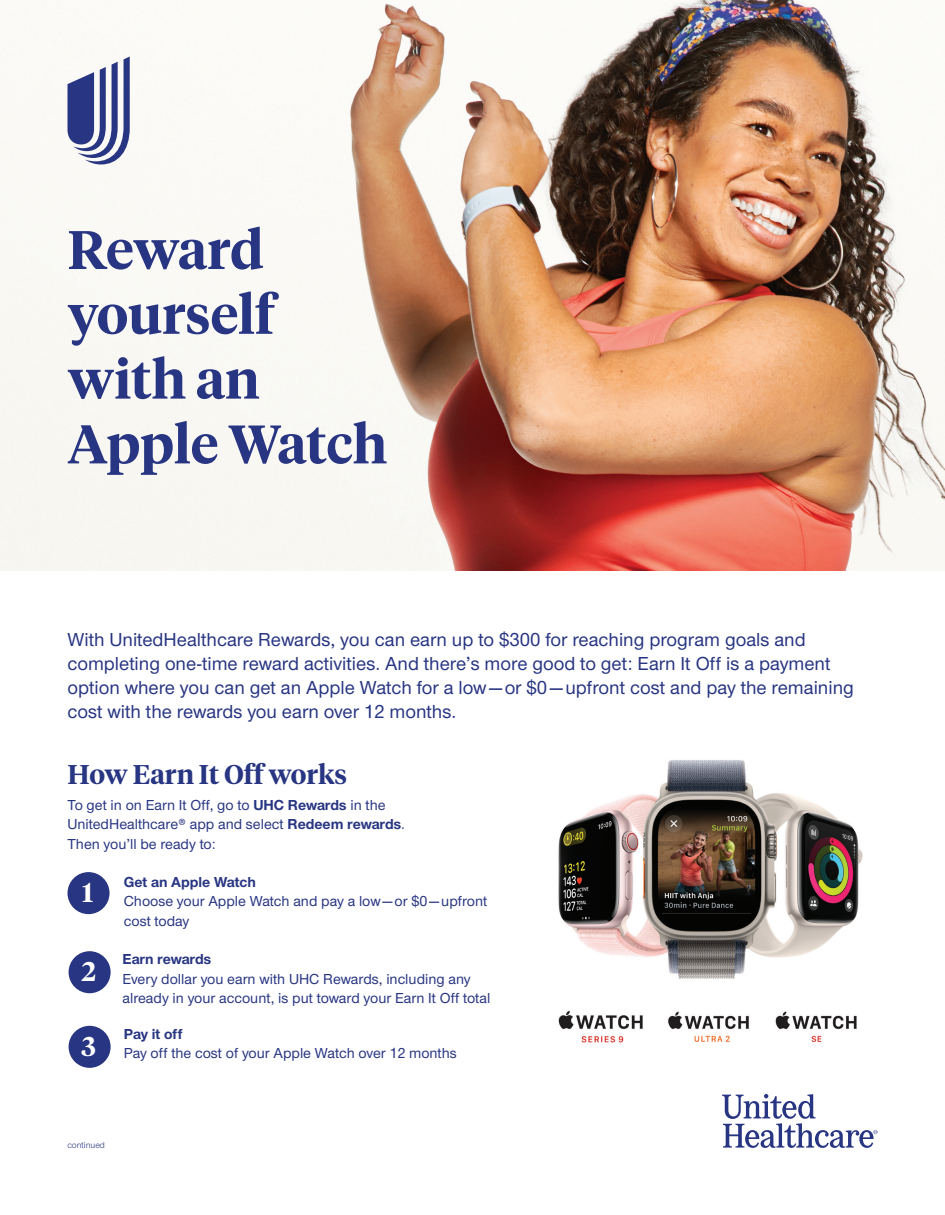
<style>
.page{position:relative;width:945px;height:1215px;background:#fff}
.page>*{position:absolute;margin:0;border:0;box-sizing:border-box;transform-origin:0 0}
.t1{font:600 54px/64.8px "UHC Serif Headline";color:#283582}
.t2{font:600 27px "UHC Serif Headline";color:#283582}
.t3{font:600 27px "UHC Serif Headline";color:#fff}
.t4{font:500 19.5px/24px "UHC Sans";color:#283582}
.t5{font:500 15px/19.5px "UHC Sans";color:#283582}
.t6{font:700 15px "UHC Sans";color:#283582}
.t7{font:9px "UHC Sans";color:#283582}
.s1{font-weight:700}
</style>
<div class="page">
<img style="left:0;top:0;width:945px;height:571px">
<svg style="left:67px;top:56px;width:63px;height:108px"></svg>
<div style="left:68px;top:872px;width:42px;height:42px;background:#283582;border-radius:50%"></div>
<div style="left:69px;top:951px;width:42px;height:42px;background:#283582;border-radius:50%"></div>
<div style="left:69px;top:1026px;width:42px;height:42px;background:#283582;border-radius:50%"></div>
<svg style="left:722px;top:1094px;width:155px;height:54px"></svg>
<img style="left:558px;top:760px;width:305px;height:283px">
<h1 class="t1" style="left:68px;top:215px;width:321px">Reward yourself with an<br>Apple Watch</h1>
<p class="t4" style="left:68px;top:627px;width:788px">With UnitedHealthcare Rewards, you can earn up to $300 for reaching program goals and completing one-time reward activities. And there’s more good to get: Earn It Off is a payment option where you can get an Apple Watch for a low—or $0—upfront cost and pay the remaining cost with the rewards you earn over 12 months.</p>
<h2 class="t2" style="left:68px;top:755px;width:281px">How Earn It Off works</h2>
<p class="t5" style="left:68px;top:795px;width:339px">To get in on Earn It Off, go to <span class="s1">UHC Rewards</span> in the<br>UnitedHealthcare® app and select <span class="s1">Redeem rewards</span>.<br>Then you’ll be ready to:</p>
<h2 class="t3" style="left:82px;top:874px;width:13px">1</h2>
<h2 class="t3" style="left:81px;top:953px;width:16px">2</h2>
<h2 class="t3" style="left:82px;top:1028px;width:16px">3</h2>
<p class="t6" style="left:124px;top:872px;width:134px">Get an Apple Watch</p>
<p class="t5" style="left:124px;top:891px;width:365px">Choose your Apple Watch and pay a low—or $0—upfront cost today</p>
<p class="t6" style="left:123px;top:949px;width:90px">Earn rewards</p>
<p class="t5" style="left:123px;top:968px;width:369px">Every dollar you earn with UHC Rewards, including any already in your account, is put toward your Earn It Off total</p>
<p class="t6" style="left:124px;top:1024px;width:60px">Pay it off</p>
<p class="t5" style="left:124px;top:1043px;width:334px">Pay off the cost of your Apple Watch over 12 months</p>
<p class="t7" style="left:68px;top:1139px;width:39px">continued</p>
</div>
